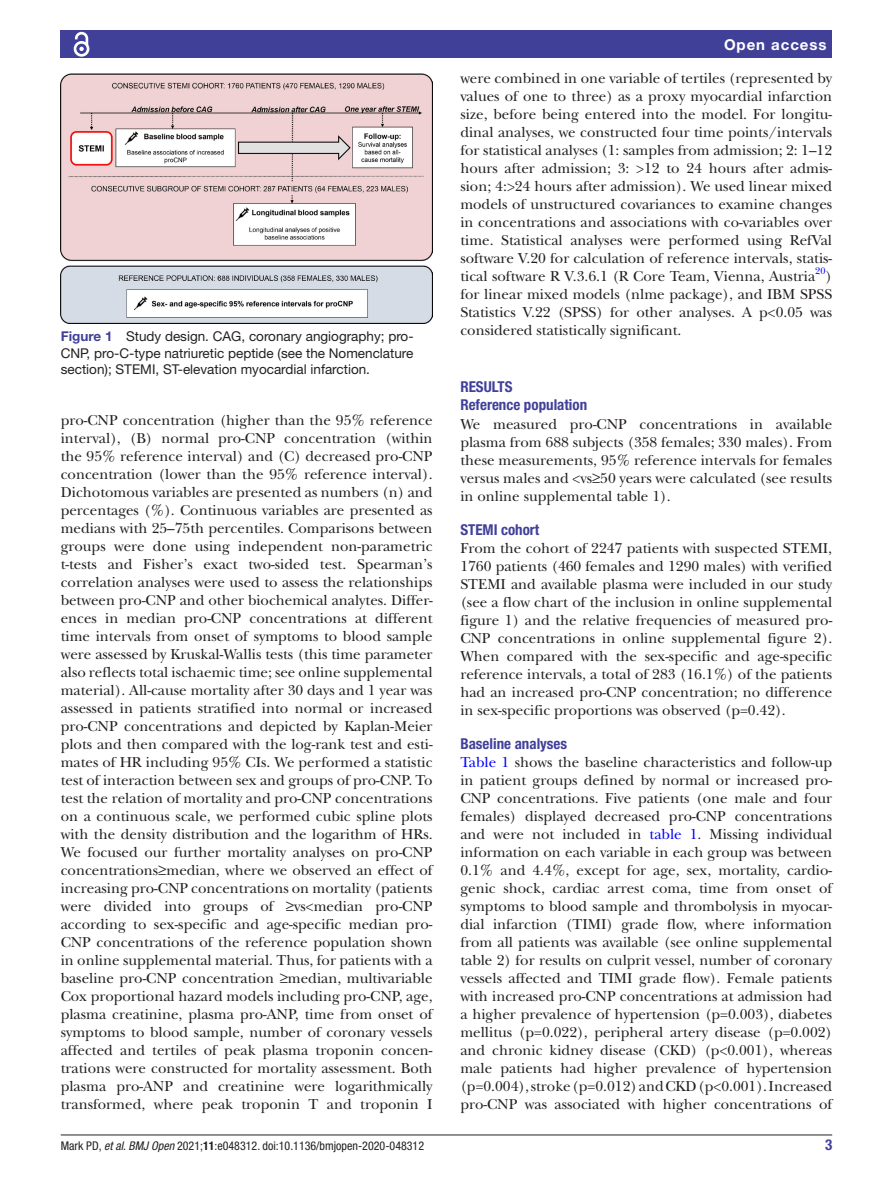
<style>
.page{position:relative;width:893px;height:1191px;background:#fff}
.page>*{position:absolute;margin:0;border:0;box-sizing:border-box;transform-origin:0 0}
.t1{font:15px/18px "New Baskerville";color:#231f20;text-align:justify}
.t2{font:700 condensed 15px/18px "Helvetica Neue LT Std";color:#414099}
.t3{font:700 15px "Helvetica Neue LT Std";letter-spacing:.065em;color:#fff}
.t4{font:13.5px/16.2px "Helvetica Neue LT Std";color:#231f20;text-align:justify}
.t5{font:condensed 12px "Helvetica Neue LT Std";color:#231f20}
.t6{font:9.9px "New Baskerville";color:#00f}
.s1{font-weight:700;color:#414099}
.s2{color:#00f}
.s3{font-style:italic}
.s4{font-weight:700}
</style>
<div class="page">
<hr style="left:61px;top:1134px;width:771px;height:1px;background:#231f20">
<div style="left:61px;top:31px;width:771px;height:27px;background:#414099"></div>
<svg style="left:73px;top:31px;width:17px;height:26px"></svg>
<img style="left:61px;top:73px;width:372px;height:251px">
<p class="t4" style="left:61px;top:328px;width:354px"><span class="s1">Figure 1</span> Study design. CAG, coronary angiography; pro-CNP, pro-C-type natriuretic peptide (see the Nomenclature section); STEMI, ST-elevation myocardial infarction.</p>
<p class="t1" style="left:61px;top:411px;width:373px">pro-CNP concentration (higher than the 95% reference interval), (B) normal pro-CNP concentration (within the 95% reference interval) and (C) decreased pro-CNP concentration (lower than the 95% reference interval).<br>Dichotomous variables are presented as numbers (n) and percentages (%). Continuous variables are presented as medians with 25–75th percentiles. Comparisons between groups were done using independent non-parametric t-tests and Fisher’s exact two-sided test. Spearman’s correlation analyses were used to assess the relationships between pro-CNP and other biochemical analytes. Differ&shy;ences in median pro-CNP concentrations at different time intervals from onset of symptoms to blood sample were assessed by Kruskal-Wallis tests (this time parameter also reflects total ischaemic time; see online supplemental material). All-cause mortality after 30 days and 1 year was assessed in patients stratified into normal or increased pro-CNP concentrations and depicted by Kaplan-Meier plots and then compared with the log-rank test and esti&shy;mates of HR including 95% CIs. We performed a statistic test of interaction between sex and groups of pro-CNP. To test the relation of mortality and pro-CNP concentrations on a continuous scale, we performed cubic spline plots with the density distribution and the logarithm of HRs.<br>We focused our further mortality analyses on pro-CNP concentrations≥median, where we observed an effect of increasing pro-CNP concentrations on mortality (patients were divided into groups of ≥vs&lt;median pro-CNP according to sex-specific and age-specific median pro-CNP concentrations of the reference population shown in online supplemental material. Thus, for patients with a baseline pro-CNP concentration ≥median, multivariable Cox proportional hazard models including pro-CNP, age, plasma creatinine, plasma pro-ANP, time from onset of symptoms to blood sample, number of coronary vessels affected and tertiles of peak plasma troponin concen&shy;trations were constructed for mortality assessment. Both plasma pro-ANP and creatinine were logarithmically transformed, where peak troponin T and troponin I</p>
<p class="t3" style="left:724px;top:35px;width:104px">Open access</p>
<p class="t1" style="left:460px;top:69px;width:373px">were combined in one variable of tertiles (represented by values of one to three) as a proxy myocardial infarction size, before being entered into the model. For longitu&shy;dinal analyses, we constructed four time points/intervals for statistical analyses (1: samples from admission; 2: 1–12 hours after admission; 3: &gt;12 to 24 hours after admis&shy;sion; 4:&gt;24 hours after admission). We used linear mixed models of unstructured covariances to examine changes in concentrations and associations with co-variables over time. Statistical analyses were performed using RefVal software V.20 for calculation of reference intervals, statis&shy;tical software R V.3.6.1 (R Core Team, Vienna, Austria</p>
<p class="t6" style="left:815px;top:265px;width:12px">20</p>
<p class="t1" style="left:460px;top:267px;width:373px;text-indent:365px">) for linear mixed models (nlme package), and IBM SPSS Statistics V.22 (SPSS) for other analyses. A p&lt;0.05 was considered statistically significant.</p>
<p class="t2" style="left:460px;top:378px;width:128px">RESULTS<br>Reference population</p>
<p class="t1" style="left:460px;top:415px;width:373px">We measured pro-CNP concentrations in available plasma from 688 subjects (358 females; 330 males). From these measurements, 95% reference intervals for females versus males and &lt;vs≥50 years were calculated (see results in online supplemental table 1).</p>
<p class="t2" style="left:460px;top:520px;width:81px">STEMI cohort</p>
<p class="t1" style="left:460px;top:539px;width:373px">From the cohort of 2247 patients with suspected STEMI, 1760 patients (460 females and 1290 males) with verified STEMI and available plasma were included in our study (see a flow chart of the inclusion in online supplemental figure 1) and the relative frequencies of measured pro-CNP concentrations in online supplemental figure 2).<br>When compared with the sex-specific and age-specific reference intervals, a total of 283 (16.1%) of the patients had an increased pro-CNP concentration; no difference in sex-specific proportions was observed (p=0.42).</p>
<p class="t2" style="left:460px;top:734px;width:108px">Baseline analyses</p>
<p class="t1" style="left:460px;top:753px;width:373px"><span class="s2">Table 1</span> shows the baseline characteristics and follow-up in patient groups defined by normal or increased pro-CNP concentrations. Five patients (one male and four females) displayed decreased pro-CNP concentrations and were not included in <span class="s2">table 1</span>. Missing individual information on each variable in each group was between 0.1% and 4.4%, except for age, sex, mortality, cardio&shy;genic shock, cardiac arrest coma, time from onset of symptoms to blood sample and thrombolysis in myocar&shy;dial infarction (TIMI) grade flow, where information from all patients was available (see online supplemental table 2) for results on culprit vessel, number of coronary vessels affected and TIMI grade flow). Female patients with increased pro-CNP concentrations at admission had a higher prevalence of hypertension (p=0.003), diabetes mellitus (p=0.022), peripheral artery disease (p=0.002) and chronic kidney disease (CKD) (p&lt;0.001), whereas male patients had higher prevalence of hypertension (p=0.004), stroke (p=0.012) and CKD (p&lt;0.001). Increased pro-CNP was associated with higher concentrations of</p>
<p class="t5" style="left:61px;top:1138px;width:365px">Mark PD, <span class="s3">et al</span>. <span class="s3">BMJ Open</span> 2021;<span class="s4">11</span>:e048312. doi:10.1136/bmjopen-2020-048312</p>
<p class="t2" style="left:825px;top:1135px;width:9px">3</p>
</div>
